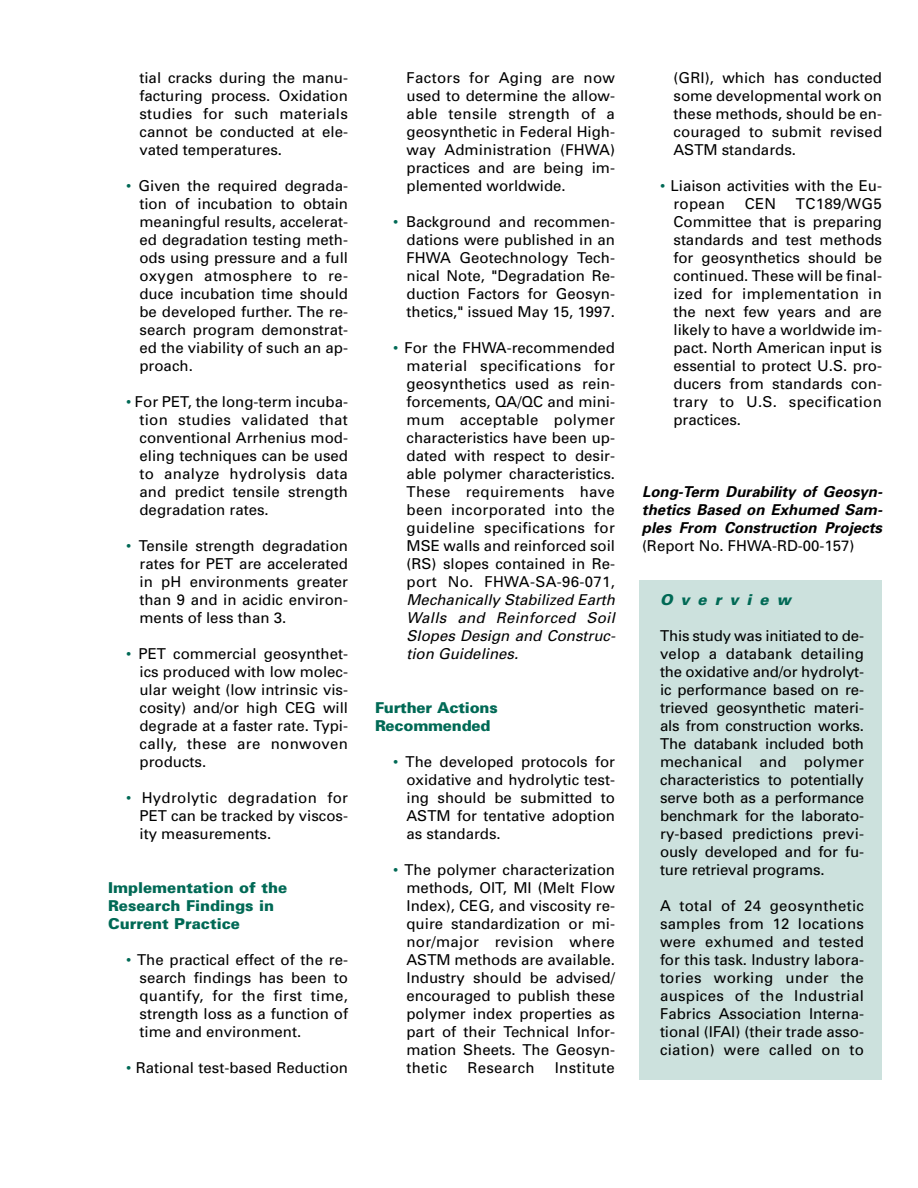
<style>
.page{position:relative;width:918px;height:1188px;background:#fff}
.page>*{position:absolute;margin:0;border:0;box-sizing:border-box;transform-origin:0 0}
.t1{font:15px/18px "Univers";color:#000;text-align:justify}
.t2{font:italic 15px/18px "Univers";color:#000;text-align:justify}
.t3{font:italic 700 15px/18px "Univers";color:#000;text-align:justify}
.t4{font:900 15px/18px "Univers";color:#006955}
.t5{font:15px "Univers";letter-spacing:.02em;color:#000}
.t6{font:italic 900 15px "Univers";color:#006955}
.s1{color:#006955}
</style>
<div class="page">
<div style="left:639px;top:580px;width:243px;height:500px;background:#cce1dd"></div>
<p class="t1" style="left:140px;top:70px;width:210px">tial cracks during the manu&shy;facturing process. Oxidation studies for such materials cannot be conducted at ele&shy;vated temperatures.</p>
<p class="t1" style="left:140px;top:178px;width:210px;text-indent:-14px"><span class="s1">•</span> Given the required degrada&shy;tion of incubation to obtain meaningful results, accelerat&shy;ed degradation testing meth&shy;ods using pressure and a full oxygen atmosphere to re&shy;duce incubation time should be developed further. The re&shy;search program demonstrat&shy;ed the viability of such an ap&shy;proach.</p>
<p class="t1" style="left:140px;top:394px;width:210px;text-indent:-14px"><span class="s1">•</span> For PET, the long-term incuba&shy;tion studies validated that conventional Arrhenius mod&shy;eling techniques can be used to analyze hydrolysis data and predict tensile strength degradation rates.</p>
<p class="t1" style="left:140px;top:538px;width:210px;text-indent:-14px"><span class="s1">•</span> Tensile strength degradation rates for PET are accelerated in pH environments greater than 9 and in acidic environ&shy;ments of less than 3.</p>
<p class="t1" style="left:140px;top:646px;width:210px;text-indent:-14px"><span class="s1">•</span> PET commercial geosynthet&shy;ics produced with low molec&shy;ular weight (low intrinsic vis&shy;cosity) and/or high CEG will degrade at a faster rate. Typi&shy;cally, these are nonwoven products.</p>
<p class="t1" style="left:140px;top:790px;width:210px;text-indent:-14px"><span class="s1">•</span> Hydrolytic degradation for PET can be tracked by viscos&shy;ity measurements.</p>
<p class="t4" style="left:108px;top:880px;width:181px">Implementation of the<br>Research Findings in<br>Current Practice</p>
<p class="t1" style="left:140px;top:952px;width:210px;text-indent:-14px"><span class="s1">•</span> The practical effect of the re&shy;search findings has been to quantify, for the first time, strength loss as a function of time and environment.</p>
<p class="t1" style="left:126px;top:1060px;width:224px"><span class="s1">•</span> Rational test-based Reduction</p>
<p class="t1" style="left:407px;top:70px;width:210px">Factors for Aging are now used to determine the allow&shy;able tensile strength of a geosynthetic in Federal High&shy;way Administration (FHWA) practices and are being im&shy;plemented worldwide.</p>
<p class="t1" style="left:407px;top:214px;width:210px;text-indent:-13px"><span class="s1">•</span> Background and recommen&shy;dations were published in an FHWA Geotechnology Tech&shy;nical Note, "Degradation Re&shy;duction Factors for Geosyn&shy;thetics," issued May 15, 1997.</p>
<p class="t1" style="left:407px;top:340px;width:210px;text-indent:-13px"><span class="s1">•</span> For the FHWA-recommended material specifications for geosynthetics used as rein&shy;forcements, QA/QC and mini&shy;mum acceptable polymer characteristics have been up&shy;dated with respect to desir&shy;able polymer characteristics.<br>These requirements have been incorporated into the guideline specifications for MSE walls and reinforced soil (RS) slopes contained in Re&shy;port No. FHWA-SA-96-071,</p>
<p class="t2" style="left:406px;top:592px;width:213px">Mechanically Stabilized Earth Walls and Reinforced Soil Slopes Design and Construc&shy;tion Guidelines.</p>
<p class="t4" style="left:375px;top:700px;width:124px">Further Actions<br>Recommended</p>
<p class="t1" style="left:406px;top:754px;width:210px;text-indent:-14px"><span class="s1">•</span> The developed protocols for oxidative and hydrolytic test&shy;ing should be submitted to ASTM for tentative adoption as standards.</p>
<p class="t1" style="left:406px;top:862px;width:210px;text-indent:-14px"><span class="s1">•</span> The polymer characterization methods, OIT, MI (Melt Flow Index), CEG, and viscosity re&shy;quire standardization or mi&shy;nor/major revision where ASTM methods are available.<br>Industry should be advised/ encouraged to publish these polymer index properties as part of their Technical Infor&shy;mation Sheets. The Geosyn&shy;thetic</p>
<p class="t5" style="left:467px;top:1062px;width:69px">Research</p>
<p class="t5" style="left:555px;top:1062px;width:62px">Institute</p>
<p class="t1" style="left:674px;top:70px;width:210px">(GRI), which has conducted some developmental work on these methods, should be en&shy;couraged to submit revised ASTM standards.</p>
<p class="t1" style="left:674px;top:178px;width:210px;text-indent:-14px"><span class="s1">•</span> Liaison activities with the Eu&shy;ropean</p>
<p class="t1" style="left:674px;top:196px;width:210px;text-indent:122px">TC189/WG5<br>Committee that is preparing standards and test methods for geosynthetics should be continued. These will be final&shy;ized for implementation in the next few years and are likely to have a worldwide im&shy;pact. North American input is essential to protect U.S. pro&shy;ducers from standards con&shy;trary to U.S. specification practices.</p>
<p class="t1" style="left:745px;top:196px;width:33px">CEN</p>
<p class="t3" style="left:642px;top:484px;width:244px">Long-Term Durability of Geosyn&shy;thetics Based on Exhumed Sam&shy;ples From Construction Projects</p>
<p class="t1" style="left:642px;top:538px;width:214px">(Report No. FHWA-RD-00-157)</p>
<p class="t6" style="left:660px;top:594px;width:135px">Overview</p>
<p class="t1" style="left:660px;top:628px;width:206px">This study was initiated to de&shy;velop a databank detailing the oxidative and/or hydrolyt&shy;ic performance based on re&shy;trieved geosynthetic materi&shy;als from construction works.<br>The databank included both mechanical and polymer characteristics to potentially serve both as a performance benchmark for the laborato&shy;ry-based predictions previ&shy;ously developed and for fu&shy;ture retrieval programs.</p>
<p class="t1" style="left:660px;top:898px;width:206px">A total of 24 geosynthetic samples from 12 locations were exhumed and tested for this task. Industry labora&shy;tories working under the auspices of the Industrial Fabrics Association Interna&shy;tional (IFAI) (their trade asso&shy;ciation) were called on to</p>
</div>
